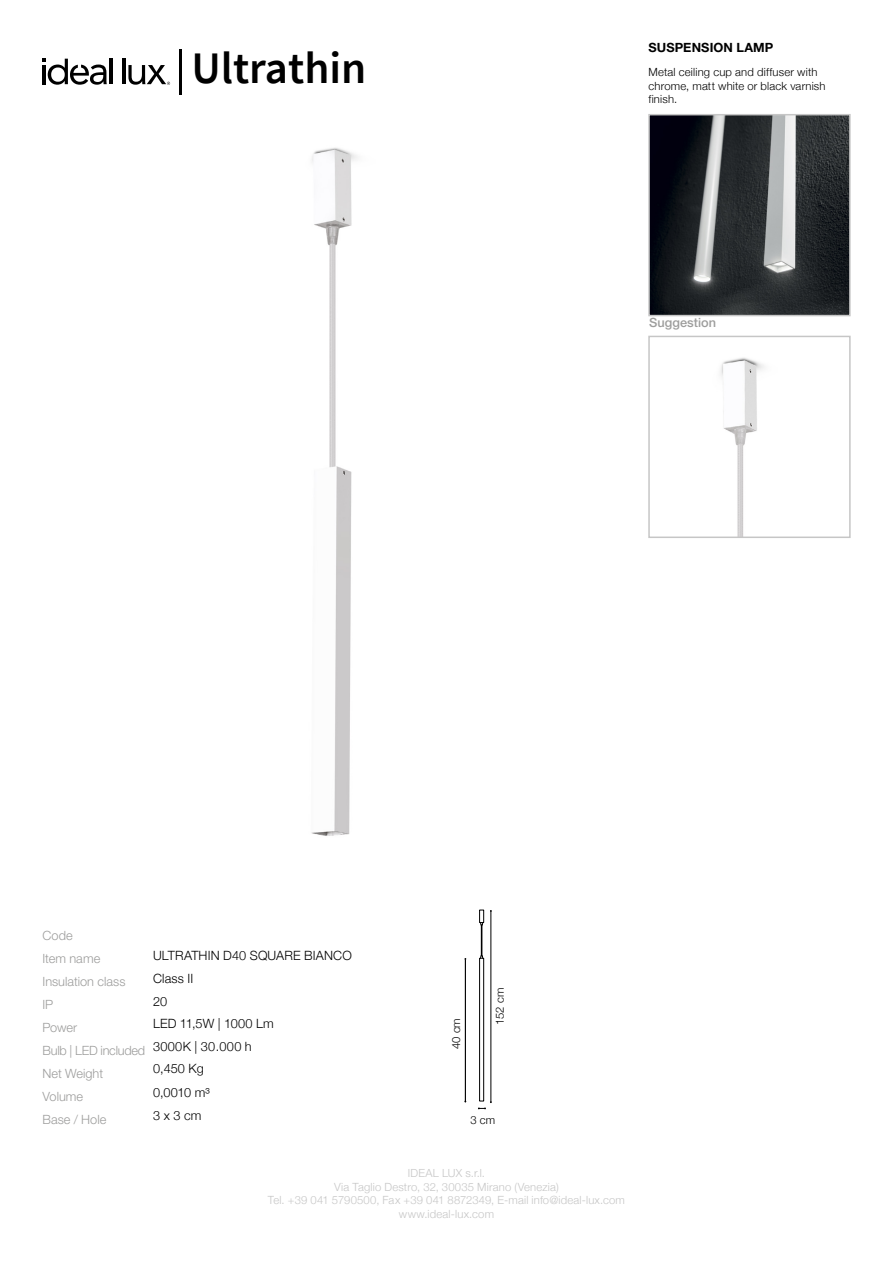
<style>
.page{position:relative;width:893px;height:1263px;background:#fff}
.page>*{position:absolute;margin:0;border:0;box-sizing:border-box;transform-origin:0 0}
.t1{font:600 45px "Source Sans Pro";color:#000}
.t2{font:300 12.75px/22.6px "Helvetica Neue";letter-spacing:.015em;color:#000}
.t3{font:300 12.75px/23px "Helvetica Neue LT Std";color:#9d9d9c}
.t4{font:700 12.75px "Helvetica Neue LT Std";letter-spacing:.01em;color:#000}
.t5{font:500 12.75px "Helvetica Neue LT Std";letter-spacing:.005em;color:#9d9d9c}
.t6{font:300 11.25px/13.5px "Helvetica Neue";letter-spacing:.015em;color:#c6c6c6;text-align:center}
.t7{font:300 11.25px/13.5px "Helvetica Neue";letter-spacing:.015em;color:#000}
.t8{font:300 11.25px "Helvetica Neue LT Std";letter-spacing:.015em;color:#c6c6c6}
.t9{font:300 11.25px "Helvetica Neue LT Pro";color:#000}
.s1{font-family:"Helvetica Neue LT Pro"}
.s2{font-family:"Helvetica Neue"}
</style>
<div class="page">
<hr style="left:179px;top:49px;width:3px;height:45px;background:#000">
<hr style="left:110px;top:59px;width:3px;height:25px;background:#000">
<hr style="left:122px;top:59px;width:3px;height:25px;background:#000">
<svg style="left:43px;top:59px;width:64px;height:26px"></svg>
<svg style="left:128px;top:65px;width:42px;height:20px"></svg>
<img style="left:311px;top:148px;width:47px;height:688px">
<img style="left:720px;top:358px;width:44px;height:177px">
<div style="left:648px;top:336px;width:203px;height:202px;border:2px solid #c6c6c6"></div>
<img style="left:651px;top:117px;width:197px;height:196px">
<div style="left:648px;top:114px;width:203px;height:202px;border:2px solid #c6c6c6"></div>
<hr style="left:491px;top:911px;width:1px;height:191px;background:#000">
<svg style="left:478px;top:1101px;width:14px;height:8px"></svg>
<div style="left:479px;top:910px;width:5px;height:13px;border:1px solid #000"></div>
<div style="left:479px;top:958px;width:5px;height:143px;border:1px solid #000"></div>
<div style="left:481px;top:925px;width:1px;height:31px;border:1px solid #000"></div>
<hr style="left:465px;top:959px;width:1px;height:143px;background:#000">
<h1 class="t1" style="left:191px;top:38px;width:177px">Ultrathin</h1>
<p class="t4" style="left:648px;top:39px;width:126px">SUSPENSION LAMP</p>
<p class="t7" style="left:648px;top:65px;width:179px">Metal ceiling cup and diffuser with chrome, matt white or black varnish finish.</p>
<p class="t5" style="left:649px;top:315px;width:69px">Suggestion</p>
<p class="t3" style="left:43px;top:924px;width:85px">Code<br>Item name<br>Insulation class</p>
<p class="t3" style="left:43px;top:993px;width:12px">IP</p>
<p class="t3" style="left:42px;top:1016px;width:104px">Power<br>Bulb | LED included</p>
<p class="t3" style="left:42px;top:1061px;width:62px">Net Weight</p>
<p class="t3" style="left:42px;top:1084px;width:65px">Volume<br>Base / Hole</p>
<p class="t2" style="left:153px;top:943px;width:200px">ULTRATHIN D40 SQUARE BIANCO<br>Class II<br>20<br>LED 11,5W | 1000 Lm<br>3000K | 30.000 h<br>0,4<span class="s1">5</span>0 Kg</p>
<p class="t2" style="left:153px;top:1080px;width:58px">0,0010 m³<br>3 x 3 cm</p>
<p class="t9" style="left:449px;top:1049px;width:32px;rotate:-90deg">40 <span class="s2">cm</span></p>
<p class="t7" style="left:492px;top:1025px;width:39px;rotate:-90deg">152 cm</p>
<p class="t7" style="left:471px;top:1112px;width:26px">3 cm</p>
<p class="t8" style="left:408px;top:1166px;width:79px">IDEAL LUX s.r.l.</p>
<p class="t6" style="left:268px;top:1179px;width:359px">Via Taglio Destro, 32, 30035 Mirano (Venezia)<br>Tel. +39 041 5790500, Fax +39 041 8872349, E-mail info@ideal-lux.com www.ideal-lux.com</p>
</div>
